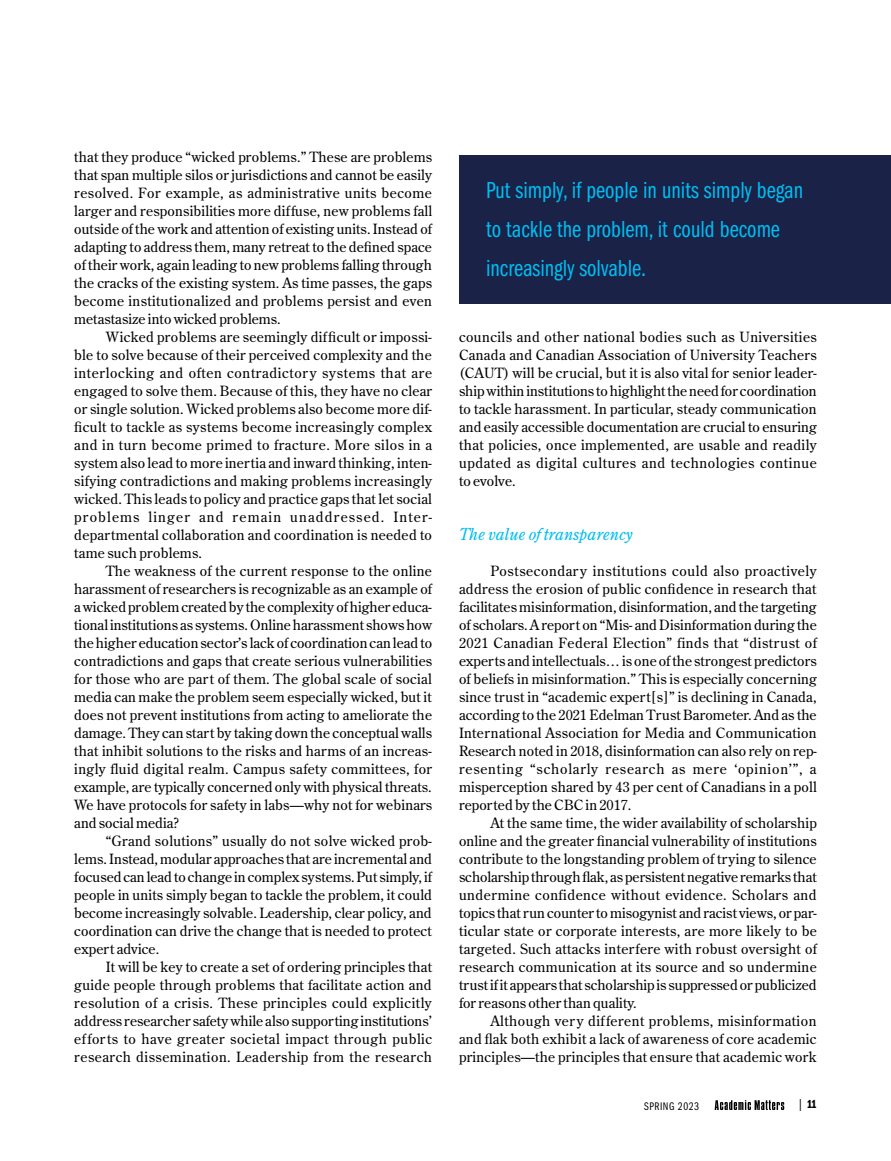
<style>
.page{position:relative;width:891px;height:1161px;background:#fff}
.page>*{position:absolute;margin:0;border:0;box-sizing:border-box;transform-origin:0 0}
.PULL_QUOTES{font:24px/39px "Franklin Gothic LT Pro Bk Cm";color:#00bdf2}
.SUB_TITLES_IN_BODY_1{font:italic 16.5px "Century Old Style Std";color:#00bdf2}
.BODY{font:14.1px/18px "Century Old Style Std";letter-spacing:.015em;color:#000;text-align:justify}
.t1{font:12px "Franklin Gothic LT Pro Dm Cm";color:#000}
.t2{font:11.4px "Franklin Gothic LT Pro Bk Cm";letter-spacing:.05em;color:#000}
.s1{font-family:"Franklin Gothic LT Pro Bk Cm"}
</style>
<div class="page">
<svg style="left:715px;top:1100px;width:69px;height:10px"></svg>
<div style="left:459px;top:155px;width:432px;height:148px;background:#1b2247"></div>
<h4 class="BODY" style="left:74px;top:148px;width:359px">that they produce “wicked problems.” These are problems that span multiple silos or jurisdictions and cannot be easily resolved. For example, as administrative units become larger and responsibilities more diffuse, new problems fall outside of the work and attention of existing units. Instead of adapting to address them, many retreat to the defined space of their work, again leading to new problems falling through the cracks of the existing system. As time passes, the gaps become institutionalized and problems persist and even metastasize into wicked problems.</h4>
<h4 class="BODY" style="left:74px;top:328px;width:359px;text-indent:32px">Wicked problems are seemingly difficult or impossi&shy;ble to solve because of their perceived complexity and the interlocking and often contradictory systems that are engaged to solve them. Because of this, they have no clear or single solution. Wicked problems also become more dif&shy;ficult to tackle as systems become increasingly complex and in turn become primed to fracture. More silos in a system also lead to more inertia and inward thinking, inten&shy;sifying contradictions and making problems increasingly wicked. This leads to policy and practice gaps that let social problems linger and remain unaddressed. Inter&shy;departmental collaboration and coordination is needed to tame such problems.</h4>
<h4 class="BODY" style="left:74px;top:562px;width:360px;text-indent:32px">The weakness of the current response to the online harassment of researchers is recognizable as an example of a wicked problem created by the complexity of higher educa&shy;tional institutions as systems. Online harassment shows how the higher education sector’s lack of coordination can lead to contradictions and gaps that create serious vulnerabilities for those who are part of them. The global scale of social media can make the problem seem especially wicked, but it does not prevent institutions from acting to ameliorate the damage. They can start by taking down the conceptual walls that inhibit solutions to the risks and harms of an increas&shy;ingly fluid digital realm. Campus safety committees, for example, are typically concerned only with physical threats.<br>We have protocols for safety in labs—why not for webinars and social media?</h4>
<h4 class="BODY" style="left:74px;top:832px;width:359px;text-indent:32px">“Grand solutions” usually do not solve wicked prob&shy;lems. Instead, modular approaches that are incremental and focused can lead to change in complex systems. Put simply, if people in units simply began to tackle the problem, it could become increasingly solvable. Leadership, clear policy, and coordination can drive the change that is needed to protect expert advice.</h4>
<h4 class="BODY" style="left:74px;top:958px;width:359px;text-indent:32px">It will be key to create a set of ordering principles that guide people through problems that facilitate action and resolution of a crisis. These principles could explicitly address researcher safety while also supporting institutions’ efforts to have greater societal impact through public research dissemination. Leadership from the research</h4>
<p class="PULL_QUOTES" style="left:486px;top:171px;width:319px">Put simply, if people in units simply began to tackle the problem, it could become increasingly solvable.</p>
<h4 class="BODY" style="left:459px;top:328px;width:359px">councils and other national bodies such as Universities Canada and Canadian Association of University Teachers (CAUT) will be crucial, but it is also vital for senior leader&shy;ship within institutions to highlight the need for coordination to tackle harassment. In particular, steady communication and easily accessible documentation are crucial to ensuring that policies, once implemented, are usable and readily updated as digital cultures and technologies continue to evolve.</h4>
<p class="SUB_TITLES_IN_BODY_1" style="left:459px;top:524px;width:175px">The value of transparency</p>
<h4 class="BODY" style="left:459px;top:562px;width:360px;text-indent:32px">Postsecondary institutions could also proactively address the erosion of public confidence in research that facilitates misinformation, disinformation, and the targeting of scholars. A report on “Mis- and Disinformation during the 2021 Canadian Federal Election” finds that “distrust of experts and intellectuals… is one of the strongest predictors of beliefs in misinformation.” This is especially concerning since trust in “academic expert[s]” is declining in Canada, according to the 2021 Edelman Trust Barometer. And as the International Association for Media and Communication Research noted in 2018, disinformation can also rely on rep&shy;resenting “scholarly research as mere ‘opinion’”, a misperception shared by 43 per cent of Canadians in a poll reported by the CBC in 2017.</h4>
<h4 class="BODY" style="left:459px;top:814px;width:359px;text-indent:32px">At the same time, the wider availability of scholarship online and the greater financial vulnerability of institutions contribute to the longstanding problem of trying to silence scholarship through flak, as persistent negative remarks that undermine confidence without evidence. Scholars and topics that run counter to misogynist and racist views, or par&shy;ticular state or corporate interests, are more likely to be targeted. Such attacks interfere with robust oversight of research communication at its source and so undermine trust if it appears that scholarship is suppressed or publicized for reasons other than quality.</h4>
<h4 class="BODY" style="left:459px;top:1012px;width:359px;text-indent:32px">Although very different problems, misinformation and flak both exhibit a lack of awareness of core academic principles—the principles that ensure that academic work</h4>
<p class="t2" style="left:644px;top:1100px;width:56px">SPRING 2023</p>
<p class="t1" style="left:797px;top:1098px;width:21px"><span class="s1">|</span> 11</p>
</div>
